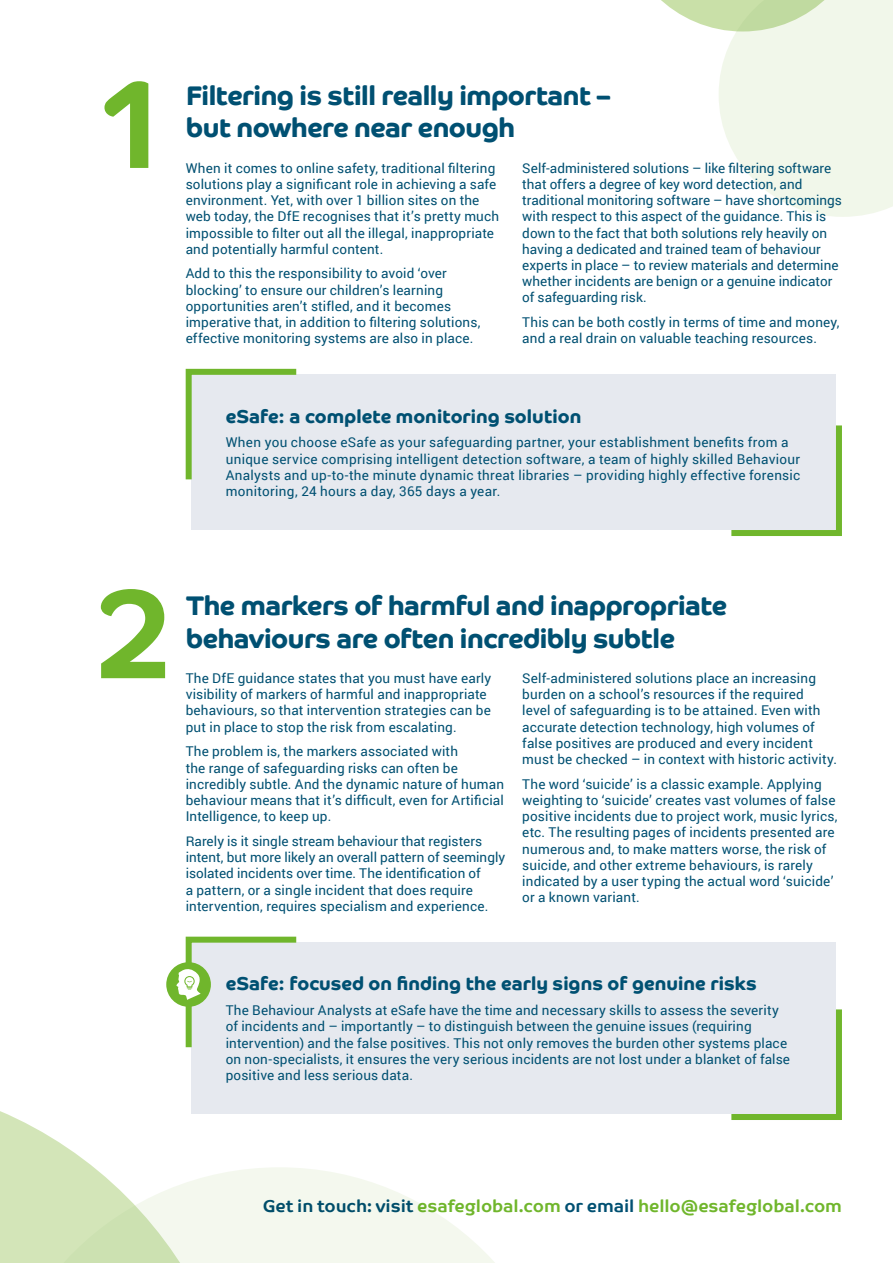
<style>
.page{position:relative;width:893px;height:1263px;background:#fff}
.page>*{position:absolute;margin:0;border:0;box-sizing:border-box;transform-origin:0 0}
.t1{font:129.75px "Co Text Bd";color:#70b62c}
.t2{font:27px/32.4px "Co Headline Bd";letter-spacing:-.015em;color:#005072}
.t3{font:18.75px "Co Headline Bd";letter-spacing:.005em;color:#005072}
.t4{font:17.25px "Co Text Bd";letter-spacing:-.005em;color:#70b62c}
.t5{font:13.5px/16.2px "Roboto";letter-spacing:.01em;color:#005072}
.s1{color:#005072}
</style>
<div class="page">
<svg style="left:661px;top:0;width:232px;height:217px"></svg>
<div style="left:192px;top:375px;width:644px;height:155px;background:#e6e9ef"></div>
<svg style="left:185px;top:368px;width:117px;height:117px"></svg>
<svg style="left:731px;top:425px;width:111px;height:111px"></svg>
<div style="left:192px;top:943px;width:644px;height:171px;background:#e6e9ef"></div>
<svg style="left:731px;top:1009px;width:111px;height:111px"></svg>
<svg style="left:0;top:1079px;width:192px;height:88px"></svg>
<svg style="left:0;top:1167px;width:495px;height:96px;fill:#f4f8ee"></svg>
<div style="left:166px;top:962px;width:45px;height:45px;background:#70b62c;border-radius:50%"></div>
<svg style="left:176px;top:936px;width:126px;height:117px"></svg>
<h1 class="t1" style="left:91px;top:43px;width:86px">1</h1>
<h2 class="t2" style="left:186px;top:79px;width:426px">Filtering is still really important – but nowhere near enough</h2>
<p class="t5" style="left:186px;top:159px;width:315px">When it comes to online safety, traditional filtering solutions play a significant role in achieving a safe environment. Yet, with over 1 billion sites on the web today, the DfE recognises that it’s pretty much impossible to filter out all the illegal, inappropriate and potentially harmful content.</p>
<p class="t5" style="left:186px;top:265px;width:296px">Add to this the responsibility to avoid ‘over blocking’ to ensure our children’s learning opportunities aren’t stifled, and it becomes imperative that, in addition to filtering solutions, effective monitoring systems are also in place.</p>
<p class="t5" style="left:522px;top:159px;width:321px">Self-administered solutions – like filtering software that offers a degree of key word detection, and traditional monitoring software – have shortcomings with respect to this aspect of the guidance. This is down to the fact that both solutions rely heavily on having a dedicated and trained team of behaviour experts in place – to review materials and determine whether incidents are benign or a genuine indicator of safeguarding risk.</p>
<p class="t5" style="left:522px;top:314px;width:319px">This can be both costly in terms of time and money, and a real drain on valuable teaching resources.</p>
<h3 class="t3" style="left:226px;top:405px;width:357px">eSafe: a complete monitoring solution</h3>
<p class="t5" style="left:226px;top:434px;width:576px">When you choose eSafe as your safeguarding partner, your establishment benefits from a unique service comprising intelligent detection software, a team of highly skilled Behaviour Analysts and up-to-the minute dynamic threat libraries – providing highly effective forensic monitoring, 24 hours a day, 365 days a year.</p>
<h1 class="t1" style="left:91px;top:553px;width:86px">2</h1>
<h2 class="t2" style="left:186px;top:590px;width:542px">The markers of harmful and inappropriate behaviours are often incredibly subtle</h2>
<p class="t5" style="left:186px;top:670px;width:307px">The DfE guidance states that you must have early visibility of markers of harmful and inappropriate behaviours, so that intervention strategies can be put in place to stop the risk from escalating.</p>
<p class="t5" style="left:186px;top:743px;width:320px">The problem is, the markers associated with<br>the range of safeguarding risks can often be incredibly subtle. And the dynamic nature of human behaviour means that it’s difficult, even for Artificial Intelligence, to keep up.</p>
<p class="t5" style="left:186px;top:832px;width:321px">Rarely is it single stream behaviour that registers intent, but more likely an overall pattern of seemingly isolated incidents over time. The identification of<br>a pattern, or a single incident that does require intervention, requires specialism and experience.</p>
<p class="t5" style="left:522px;top:670px;width:316px">Self-administered solutions place an increasing burden on a school’s resources if the required<br>level of safeguarding is to be attained. Even with accurate detection technology, high volumes of false positives are produced and every incident must be checked – in context with historic activity.</p>
<p class="t5" style="left:522px;top:775px;width:317px">The word ‘suicide’ is a classic example. Applying weighting to ‘suicide’ creates vast volumes of false positive incidents due to project work, music lyrics, etc. The resulting pages of incidents presented are numerous and, to make matters worse, the risk of suicide, and other extreme behaviours, is rarely indicated by a user typing the actual word ‘suicide’ or a known variant.</p>
<h3 class="t3" style="left:226px;top:972px;width:533px">eSafe: focused on finding the early signs of genuine risks</h3>
<p class="t5" style="left:226px;top:1002px;width:566px">The Behaviour Analysts at eSafe have the time and necessary skills to assess the severity of incidents and – importantly – to distinguish between the genuine issues (requiring intervention) and the false positives. This not only removes the burden other systems place on non-specialists, it ensures the very serious incidents are not lost under a blanket of false positive and less serious data.</p>
<p class="t4" style="left:263px;top:1195px;width:581px"><span class="s1">Get in touch: visit</span> esafeglobal.com <span class="s1">or email</span> hello@esafeglobal.com</p>
</div>
